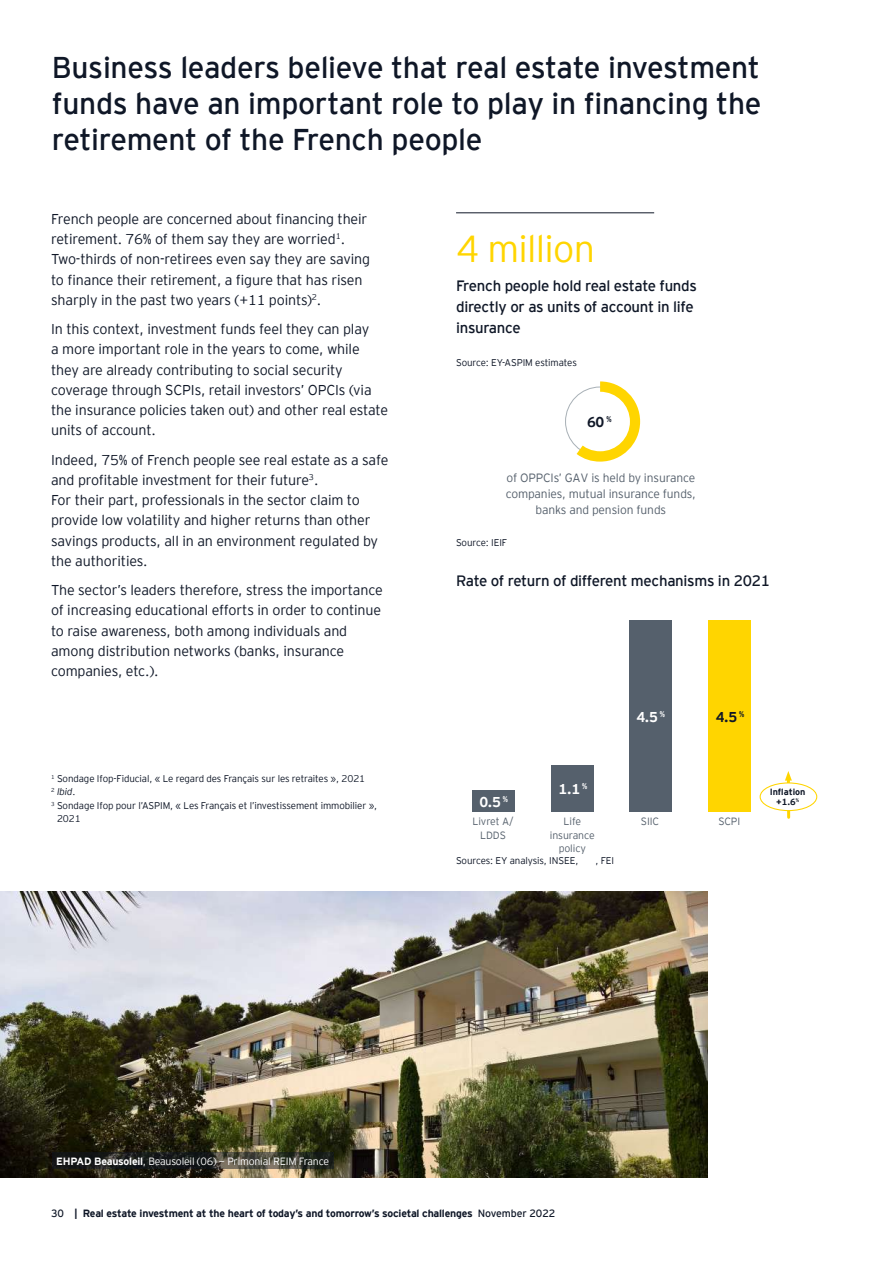
<style>
.page{position:relative;width:893px;height:1263px;background:#fff}
.page>*{position:absolute;margin:0;border:0;box-sizing:border-box;transform-origin:0 0}
.t1{font:300 37.5px "EY Interstate";letter-spacing:-.02em;color:#ffd500}
.t2{font:30px/36px "EY Interstate";letter-spacing:-.01em;color:#0f1727;text-align:justify}
.t3{font:15px/21px "EY Interstate";letter-spacing:-.02em;color:#0f1727}
.t4{font:300 14.25px/20.2px "EY Interstate";letter-spacing:-.01em;color:#0f1727}
.t5{font:700 14.25px "EY Interstate";color:#fff}
.t6{font:700 14.25px "EY Interstate";color:#0f1727}
.t7{font:300 12px/15.6px "EY Interstate";letter-spacing:-.01em;color:#55606c;text-align:center}
.t8{font:700 10.5px "EY Interstate";letter-spacing:-.02em;color:#0f1727}
.t9{font:300 10.5px "EY Interstate";letter-spacing:-.02em;color:#fff}
.t10{font:300 10.5px/13.6px "EY Interstate";letter-spacing:-.01em;color:#55606c;text-align:center}
.t11{font:300 9.75px "EY Interstate";letter-spacing:-.01em;color:#0f1727}
.t12{font:italic 300 9.75px "EY Interstate";color:#0f1727}
.t13{font:700 9px/10.5px "EY Interstate";color:#0f1727;text-align:center}
.s1{font-style:normal}
.s2{font-weight:700}
.s3{font-weight:400}
</style>
<div class="page">
<img style="left:0;top:891px;width:707px;height:287px">
<hr style="left:787px;top:779px;width:3px;height:38px;background:#ffd500">
<svg style="left:785px;top:771px;width:7px;height:10px"></svg>
<div style="left:760px;top:783px;width:57px;height:27px;background:#fff;border-radius:50%"></div>
<div style="left:760px;top:782px;width:57px;height:29px;border:1px solid #ffd500;border-radius:50%"></div>
<div style="left:709px;top:620px;width:42px;height:191px;background:#ffd500"></div>
<div style="left:472px;top:790px;width:43px;height:21px;background:#55606c"></div>
<div style="left:552px;top:765px;width:42px;height:46px;background:#55606c"></div>
<div style="left:629px;top:620px;width:43px;height:191px;background:#55606c"></div>
<hr style="left:456px;top:212px;width:198px;height:1px;background:#0f1727">
<svg style="left:565px;top:387px;width:69px;height:69px"></svg>
<svg style="left:577px;top:381px;width:63px;height:81px"></svg>
<div style="left:570px;top:392px;width:60px;height:59px;background:#fff;border-radius:50%"></div>
<svg style="left:52px;top:1152px;width:281px;height:17px;background:#2a2b27"></svg>
<h2 class="t2" style="left:52px;top:47px;width:711px">Business leaders believe that real estate investment funds have an important role to play in financing the retirement of the French people</h2>
<p class="t4" style="left:51px;top:208px;width:321px">French people are concerned about financing their retirement. 76% of them say they are worried<sup>1</sup>.<br>Two-thirds of non-retirees even say they are saving to finance their retirement, a figure that has risen sharply in the past two years (+11 points)<sup>2</sup>.</p>
<p class="t4" style="left:51px;top:318px;width:339px">In this context, investment funds feel they can play<br>a more important role in the years to come, while they are already contributing to social security coverage through SCPIs, retail investors’ OPCIs (via the insurance policies taken out) and other real estate units of account.</p>
<p class="t4" style="left:51px;top:449px;width:339px">Indeed, 75% of French people see real estate as a safe and profitable investment for their future<sup>3</sup>.<br>For their part, professionals in the sector claim to provide low volatility and higher returns than other savings products, all in an environment regulated by the authorities.</p>
<p class="t4" style="left:51px;top:579px;width:333px">The sector’s leaders therefore, stress the importance of increasing educational efforts in order to continue to raise awareness, both among individuals and among distribution networks (banks, insurance companies, etc.).</p>
<p class="t11" style="left:51px;top:771px;width:316px"><sup>1</sup> Sondage Ifop-Fiducial, « Le regard des Français sur les retraites », 2021</p>
<p class="t12" style="left:51px;top:785px;width:26px"><sup>2</sup> Ibid<span class="s1">.</span></p>
<p class="t11" style="left:51px;top:798px;width:328px"><sup>3</sup> Sondage Ifop pour l’ASPIM, « Les Français et l’investissement immobilier »,</p>
<p class="t11" style="left:57px;top:812px;width:25px">2021</p>
<h1 class="t1" style="left:456px;top:222px;width:141px">4 million</h1>
<p class="t3" style="left:456px;top:274px;width:242px">French people hold real estate funds directly or as units of account in life insurance</p>
<p class="t11" style="left:456px;top:355px;width:122px">Source: EY-ASPIM estimates</p>
<p class="t6" style="left:587px;top:412px;width:26px">60<sup>%</sup></p>
<p class="t7" style="left:506px;top:470px;width:192px">of OPPCIs’ GAV is held by insurance companies, mutual insurance funds, banks and pension funds</p>
<p class="t11" style="left:456px;top:535px;width:53px">Source: IEIF</p>
<p class="t3" style="left:456px;top:569px;width:315px">Rate of return of different mechanisms in 2021</p>
<p class="t5" style="left:479px;top:791px;width:30px">0.5 <sup>%</sup></p>
<p class="t5" style="left:559px;top:778px;width:30px">1.1 <sup>%</sup></p>
<p class="t5" style="left:636px;top:706px;width:30px">4.5 <sup>%</sup></p>
<p class="t6" style="left:716px;top:706px;width:30px">4.5 <sup>%</sup></p>
<p class="t10" style="left:472px;top:814px;width:43px">Livret A/</p>
<p class="t10" style="left:718px;top:814px;width:23px">SCPI</p>
<p class="t10" style="left:480px;top:827px;width:27px">LDDS</p>
<p class="t10" style="left:550px;top:814px;width:46px">Life insurance policy</p>
<p class="t10" style="left:641px;top:814px;width:20px">SIIC</p>
<p class="t11" style="left:456px;top:853px;width:124px">Sources: EY analysis, INSEE,</p>
<p class="t11" style="left:595px;top:853px;width:20px">, FEI</p>
<p class="t13" style="left:770px;top:786px;width:37px">Inflation +1.6<sup>%</sup></p>
<p class="t9" style="left:56px;top:1153px;width:274px"><span class="s2">EHPAD Beausoleil</span>, Beausoleil (06) − Primonial REIM France</p>
<p class="t8" style="left:51px;top:1206px;width:506px"><span class="s3">30</span> | Real estate investment at the heart of today’s and tomorrow’s societal challenges <span class="s3">November 2022</span></p>
</div>
